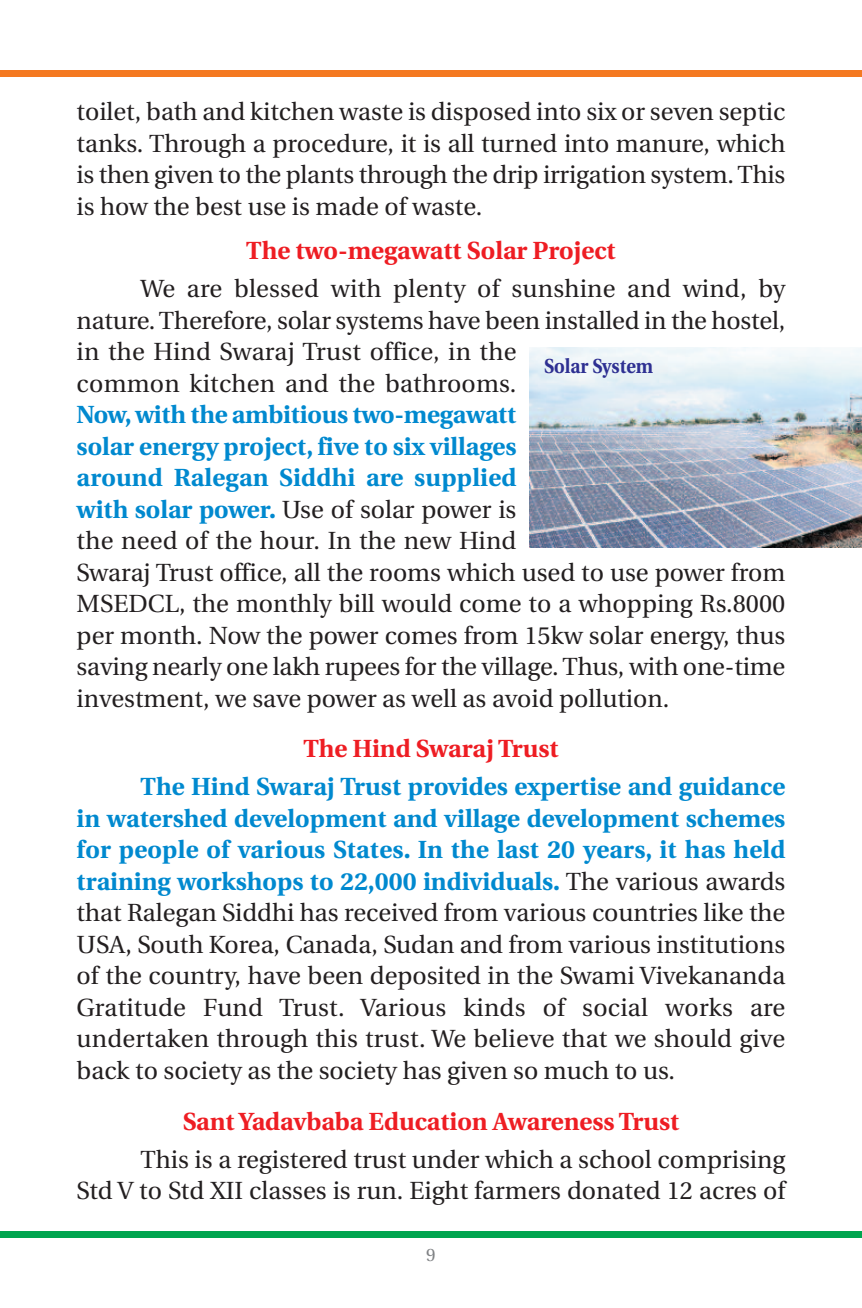
<style>
.page{position:relative;width:862px;height:1308px;background:#fff}
.page>*{position:absolute;margin:0;border:0;box-sizing:border-box;transform-origin:0 0}
.t1{font:24.75px/31.5px "Utopia";color:#231f20;text-align:justify}
.t2{font:700 24.75px "Utopia";color:#ee1d23}
.t3{font:700 20.25px "Utopia";color:#2e3092;scale:.9 1}
.t4{font:18px "Utopia";color:#808285}
.s1{font-weight:700;color:#0089cf}
</style>
<div class="page">
<div style="left:0;top:1231px;width:861px;height:6px;background:#00a54f"></div>
<div style="left:0;top:70px;width:861px;height:7px;background:#f47921"></div>
<img style="left:529px;top:347px;width:332px;height:200px">
<p class="t1" style="left:77px;top:98px;width:709px">toilet, bath and kitchen waste is disposed into six or seven septic tanks. Through a procedure, it is all turned into manure, which is then given to the plants through the drip irrigation system. This is how the best use is made of waste.</p>
<p class="t2" style="left:246px;top:241px;width:371px">The two-megawatt Solar Project</p>
<p class="t1" style="left:77px;top:275px;width:709px;text-align:left;text-indent:64px">We are blessed with plenty of sunshine and wind, by nature. Therefore, solar systems have been installed in the hostel, in the Hind Swaraj Trust office, in the<br>common kitchen and the bathrooms.</p>
<p class="t1" style="left:77px;top:401px;width:709px;text-align:left"><span class="s1">Now,with the ambitious two-megawatt<br>solar energy project, five to six villages<br>around Ralegan Siddhi are supplied<br>with solar power.</span> Use of solar power is<br>the need of the hour. In the new Hind<br>Swaraj Trust office, all the rooms which used to use power from MSEDCL, the monthly bill would come to a whopping Rs.8000 per month. Now the power comes from 15kw solar energy, thus saving nearly one lakh rupees for the village. Thus, with one-time investment, we save power as well as avoid pollution.</p>
<p class="t2" style="left:303px;top:739px;width:257px">The Hind Swaraj Trust</p>
<p class="t1" style="left:76px;top:773px;width:709px;text-indent:64px"><span class="s1">The Hind Swaraj Trust provides expertise and guidance in watershed development and village development schemes for people of various States. In the last 20 years, it has held training workshops to 22,000 individuals.</span> The various awards that Ralegan Siddhi has received from various countries like the USA, South Korea, Canada, Sudan and from various institutions of the country, have been deposited in the Swami Vivekananda Gratitude Fund Trust. Various kinds of social works are undertaken through this trust. We believe that we should give back to society as the society has given so much to us.</p>
<p class="t2" style="left:183px;top:1111px;width:497px">SantYadavbaba Education Awareness Trust</p>
<p class="t1" style="left:77px;top:1145px;width:709px;text-align:right">This is a registered trust under which a school comprising<br>Std V to Std XII classes is run. Eight farmers donated 12 acres of</p>
<p class="t3" style="left:543px;top:358px;width:123px">Solar System</p>
<p class="t4" style="left:426px;top:1247px;width:11px">9</p>
</div>
